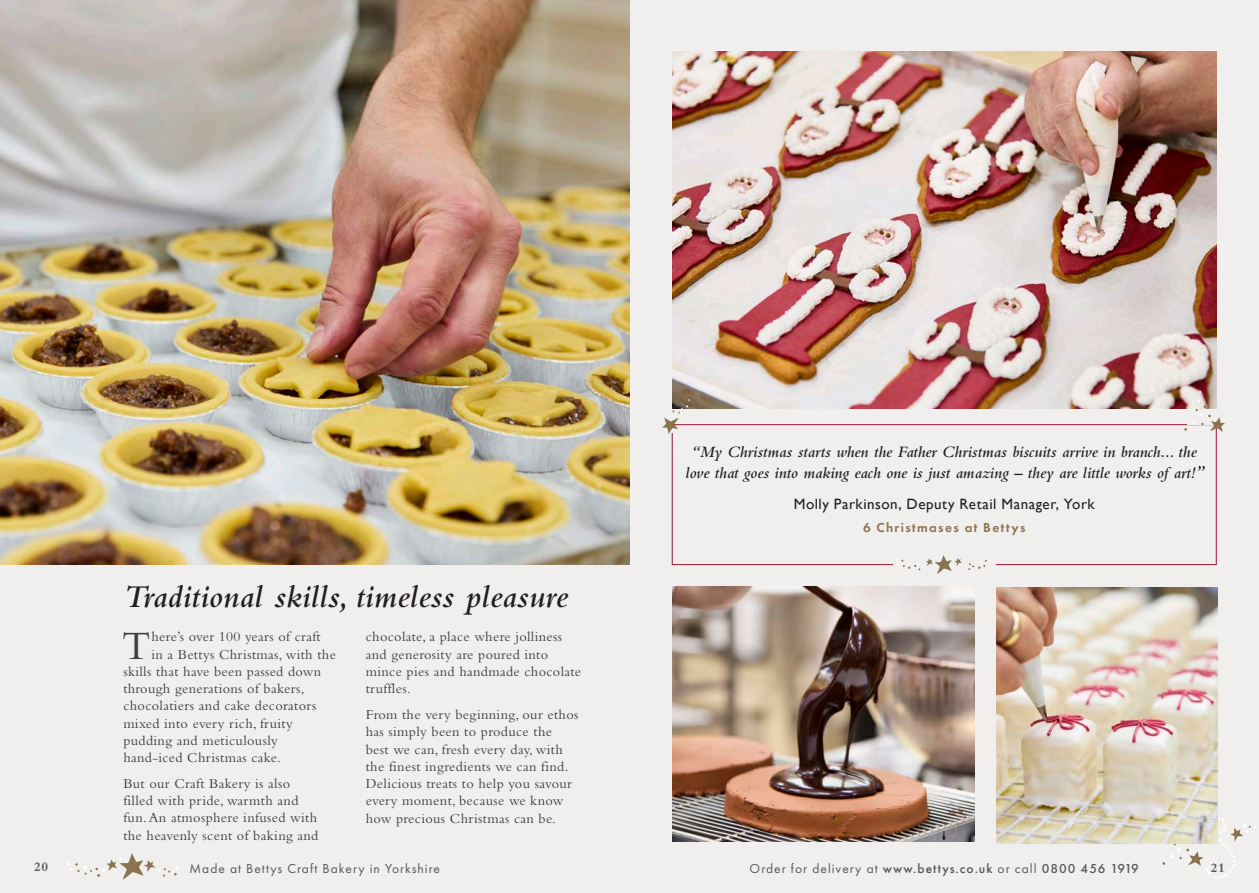
<style>
.page{position:relative;width:1259px;height:893px;background:#fff}
.page>*{position:absolute;margin:0;border:0;box-sizing:border-box;transform-origin:0 0}
.Body_Copy{font:42px "Bembo";color:#3e3e3f}
.Section_headers{font:italic 600 33px "Bembo NT";letter-spacing:.01em;color:#231f20}
.Christmas_starts_whe{font:italic 600 16.5px/21px "Bembo NT";color:#231f20;text-align:center}
.Quotee{font:15px "Gill Sans";letter-spacing:.035em;color:#231f20}
.Body_Copy-2{font:14.25px/17.2px "Bembo";letter-spacing:.025em;color:#3e3e3f}
.t1{font:500 13.5px "Futura PT";letter-spacing:.075em;color:#57585a}
.t2{font:13.5px "Futura PT";letter-spacing:.075em;color:#57585a}
.Quotee-2{font:600 13.5px "Futura PT";letter-spacing:.1em;color:#89744f}
.t3{font:700 13.5px "Bembo";color:#57585a}
.s1{font-size:18px}
.s2{font-weight:400}
</style>
<div class="page">
<div style="left:629px;top:0;width:630px;height:893px;background:#f0efee"></div>
<div style="left:0;top:0;width:629px;height:893px;background:#f0efee"></div>
<svg style="left:67px;top:853px;width:111px;height:27px"></svg>
<svg style="left:1161px;top:817px;width:95px;height:62px"></svg>
<img style="left:0;top:0;width:629px;height:565px">
<img style="left:672px;top:587px;width:302px;height:255px">
<img style="left:996px;top:588px;width:222px;height:255px">
<img style="left:672px;top:51px;width:544px;height:357px">
<div style="left:672px;top:424px;width:544px;height:141px;border:1px solid #911436"></div>
<svg style="left:1183px;top:399px;width:42px;height:33px"></svg>
<svg style="left:662px;top:399px;width:28px;height:35px"></svg>
<div style="left:893px;top:554px;width:102px;height:21px;background:#f0efee"></div>
<svg style="left:896px;top:555px;width:96px;height:19px"></svg>
<p class="Section_headers" style="left:123px;top:579px;width:446px">Traditional skills, timeless pleasure</p>
<p class="Body_Copy" style="left:122px;top:621px;width:30px">T</p>
<p class="Body_Copy-2" style="left:151px;top:628px;width:171px">here’s over 100 years of craft</p>
<p class="Body_Copy-2" style="left:366px;top:628px;width:217px">chocolate, a place where jolliness and generosity are poured into mince pies and handmade chocolate truffles.</p>
<p class="Body_Copy-2" style="left:366px;top:706px;width:214px">From the very beginning, our ethos has simply been to produce the best we can, fresh every day, with the finest ingredients we can find.<br>Delicious treats to help you savour every moment, because we know how precious Christmas can be.</p>
<p class="Body_Copy-2" style="left:151px;top:645px;width:186px">in a Bettys Christmas, with the</p>
<p class="Body_Copy-2" style="left:123px;top:663px;width:199px">skills that have been passed down</p>
<p class="Body_Copy-2" style="left:123px;top:680px;width:183px">through generations of bakers,</p>
<p class="Body_Copy-2" style="left:123px;top:697px;width:194px">chocolatiers and cake decorators</p>
<p class="Body_Copy-2" style="left:123px;top:714px;width:171px">mixed into every rich, fruity</p>
<p class="Body_Copy-2" style="left:123px;top:732px;width:156px">pudding and meticulously</p>
<p class="Body_Copy-2" style="left:123px;top:749px;width:159px">hand-iced Christmas cake.</p>
<p class="Body_Copy-2" style="left:123px;top:775px;width:196px">But our Craft Bakery is also filled with pride, warmth and fun. An atmosphere infused with the heavenly scent of baking and</p>
<p class="Christmas_starts_whe" style="left:685px;top:441px;width:520px">“My Christmas starts when the Father Christmas biscuits arrive in branch... the love that goes into making each one is just amazing – they are little works of art!<span class="s1">”</span></p>
<p class="Quotee" style="left:793px;top:495px;width:302px">Molly Parkinson, Deputy Retail Manager, York</p>
<p class="Quotee-2" style="left:863px;top:519px;width:164px">6 Christmases at Bettys</p>
<p class="t3" style="left:34px;top:859px;width:16px">20</p>
<p class="t2" style="left:189px;top:860px;width:252px">Made at Bettys Craft Bakery in Yorkshire</p>
<p class="t1" style="left:749px;top:860px;width:391px"><span class="s2">Order for delivery at</span> www.bettys.co.uk <span class="s2">or call</span> 0800 456 1919</p>
<p class="t3" style="left:1210px;top:860px;width:16px">21</p>
</div>
